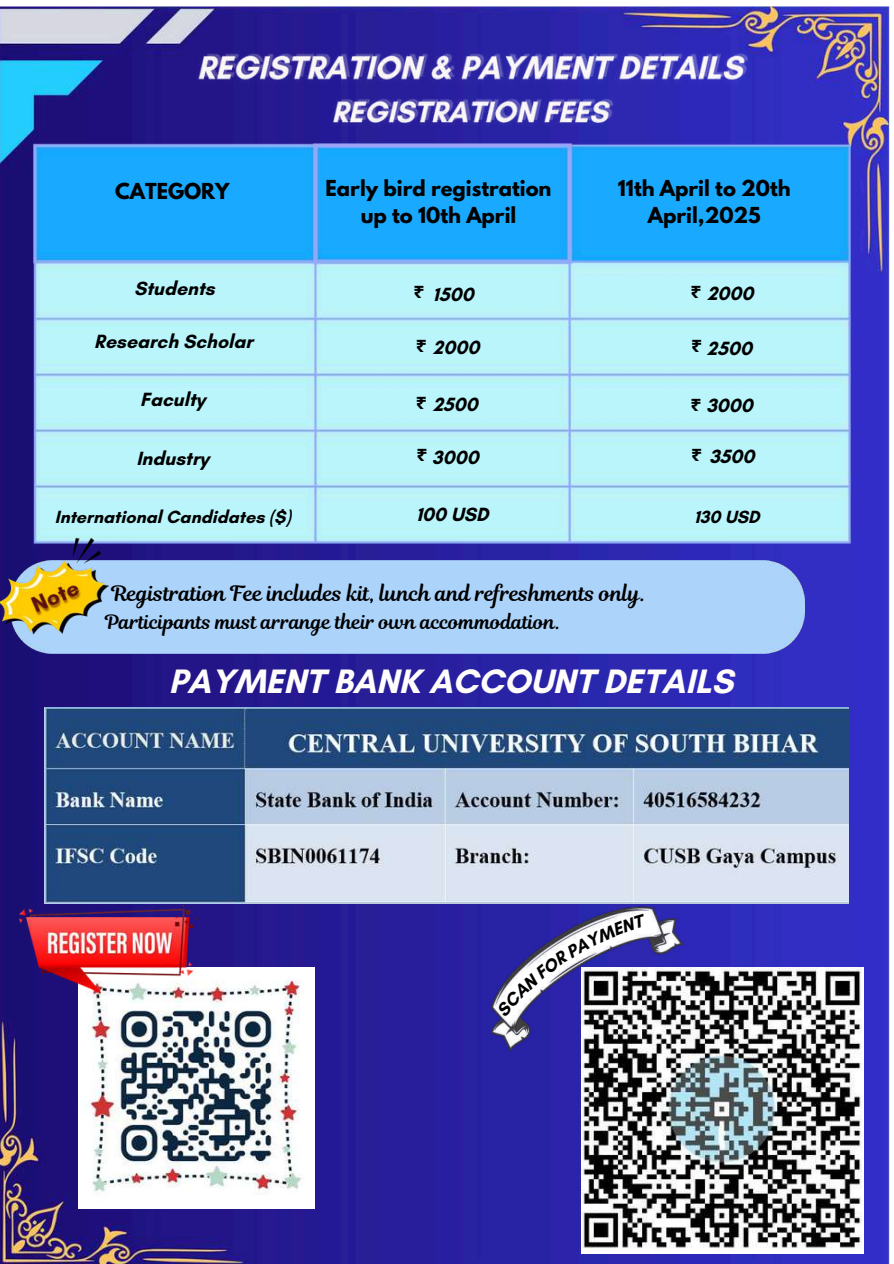
<style>
.page{position:relative;width:894px;height:1264px;background:#fff}
.page>*{position:absolute;margin:0;border:0;box-sizing:border-box;transform-origin:0 0}
.t1{font:700 34.5px "Glacial Indifference";color:#fffcfc}
.t2{font:21px "Magnolia Script";color:#000}
.t3{font:700 19.5px "Glacial Indifference";color:#000}
.t4{font:700 19.5px/27px "League Spartan";color:#000;text-align:center}
.t5{font:19.5px "Magnolia Script";color:#000}
.t6{font:700 19.5px "Noto Sans Gurmukhi";color:#000}
.t7{font:700 18px "Glacial Indifference";color:#000}
.s1{font-family:"Noto Sans Gurmukhi"}
</style>
<div class="page">
<img style="left:0;top:6px;width:890px;height:1257px">
<div style="left:11px;top:561px;width:793px;height:92px;background:#acd3fa"></div>
<img style="left:30px;top:137px;width:825px;height:414px">
<img style="left:196px;top:48px;width:555px;height:82px">
<img style="left:581px;top:967px;width:282px;height:286px">
<img style="left:483px;top:903px;width:207px;height:155px">
<img style="left:79px;top:967px;width:235px;height:241px">
<img style="left:20px;top:905px;width:176px;height:87px">
<img style="left:45px;top:707px;width:803px;height:196px">
<img style="left:0;top:530px;width:117px;height:111px">
<img style="left:24px;top:571px;width:63px;height:49px">
<svg style="left:496px;top:913px;width:150px;height:103px"></svg>
<p class="t4" style="left:115px;top:180px;width:116px">CATEGORY</p>
<p class="t4" style="left:325px;top:177px;width:227px">Early bird registration up to 10th April</p>
<p class="t4" style="left:617px;top:177px;width:174px">11th April to 20th<br>April,2025</p>
<p class="t3" style="left:134px;top:276px;width:82px">Students</p>
<p class="t3" style="left:94px;top:329px;width:160px">Research Scholar</p>
<p class="t3" style="left:140px;top:387px;width:67px">Faculty</p>
<p class="t3" style="left:136px;top:446px;width:74px">Industry</p>
<p class="t6" style="left:413px;top:280px;width:13px">₹</p>
<p class="t3" style="left:433px;top:282px;width:42px">1500</p>
<p class="t3" style="left:433px;top:336px;width:48px">2000</p>
<p class="t6" style="left:416px;top:335px;width:13px">₹</p>
<p class="t6" style="left:416px;top:391px;width:13px">₹</p>
<p class="t3" style="left:433px;top:393px;width:46px">2500</p>
<p class="t3" style="left:432px;top:445px;width:48px">3000</p>
<p class="t6" style="left:416px;top:444px;width:13px">₹</p>
<p class="t6" style="left:690px;top:280px;width:13px">₹</p>
<p class="t3" style="left:707px;top:282px;width:48px">2000</p>
<p class="t6" style="left:691px;top:334px;width:13px">₹</p>
<p class="t3" style="left:707px;top:336px;width:46px">2500</p>
<p class="t3" style="left:690px;top:393px;width:64px"><span class="s1">₹</span> 3000</p>
<p class="t3" style="left:709px;top:445px;width:47px">3500</p>
<p class="t6" style="left:690px;top:444px;width:13px">₹</p>
<p class="t3" style="left:416px;top:503px;width:74px">100 USD</p>
<p class="t7" style="left:55px;top:506px;width:237px">International Candidates ($)</p>
<p class="t7" style="left:694px;top:505px;width:67px">130 USD</p>
<p class="t2" style="left:111px;top:578px;width:535px">Registration Fee includes kit, lunch and refreshments only.</p>
<p class="t5" style="left:105px;top:608px;width:456px">Participants must arrange their own accommodation.</p>
<h1 class="t1" style="left:169px;top:660px;width:566px">PAYMENT BANK ACCOUNT DETAILS</h1>
</div>
